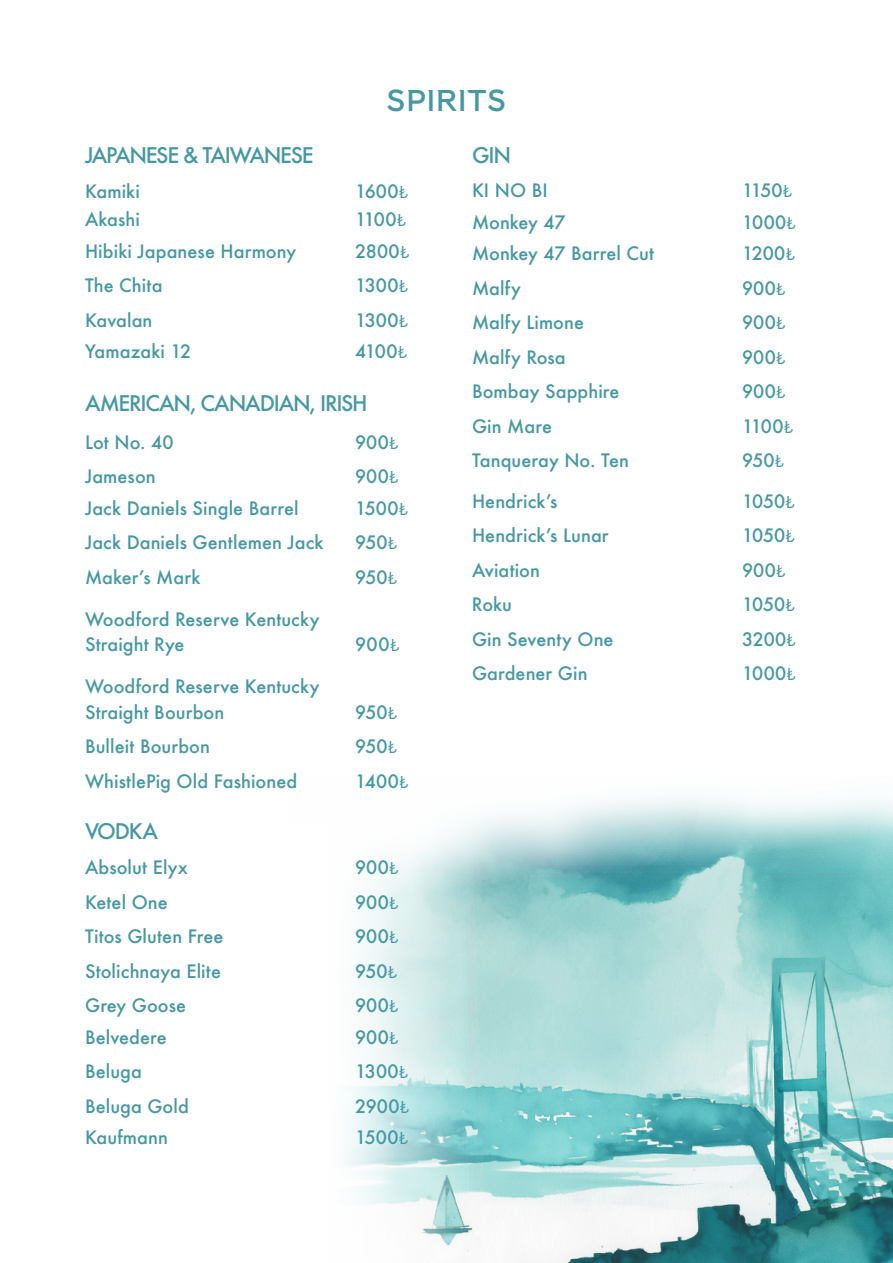
<style>
.page{position:relative;width:893px;height:1263px;background:#fff}
.page>*{position:absolute;margin:0;border:0;box-sizing:border-box;transform-origin:0 0}
.t1{font:30px "Mandarin Oriental Font Regular";letter-spacing:-.005em;color:#4698a2}
.t2{font:500 21px "Futura";letter-spacing:-.055em;color:#4698a2}
.t3{font:500 18px/25.5px "Futura";letter-spacing:.005em;color:#4698a2}
.s1{font-family:"Futura PT";font-weight:400}
</style>
<div class="page">
<img style="left:398px;top:797px;width:495px;height:466px">
<svg style="left:344px;top:861px;width:54px;height:344px"></svg>
<h1 class="t1" style="left:386px;top:83px;width:122px">SPIRITS</h1>
<p class="t2" style="left:85px;top:140px;width:230px">JAPANESE &amp; TAIWANESE</p>
<p class="t3" style="left:85px;top:178px;width:56px">Kamiki</p>
<p class="t3" style="left:355px;top:178px;width:54px">1600<span class="s1">₺</span></p>
<p class="t3" style="left:85px;top:206px;width:56px">Akashi</p>
<p class="t3" style="left:355px;top:206px;width:52px">1100<span class="s1">₺</span></p>
<p class="t3" style="left:85px;top:238px;width:213px">Hibiki Japanese Harmony</p>
<p class="t3" style="left:355px;top:238px;width:55px">2800<span class="s1">₺</span></p>
<p class="t3" style="left:85px;top:272px;width:79px">The Chita</p>
<p class="t3" style="left:355px;top:272px;width:54px">1300<span class="s1">₺</span></p>
<p class="t3" style="left:85px;top:307px;width:69px">Kavalan</p>
<p class="t3" style="left:355px;top:307px;width:54px">1300<span class="s1">₺</span></p>
<p class="t3" style="left:85px;top:339px;width:108px">Yamazaki 12</p>
<p class="t3" style="left:355px;top:339px;width:53px">4100<span class="s1">₺</span></p>
<p class="t2" style="left:85px;top:388px;width:284px">AMERICAN, CANADIAN, IRISH</p>
<p class="t3" style="left:85px;top:429px;width:90px">Lot No. 40</p>
<p class="t3" style="left:355px;top:429px;width:45px">900<span class="s1">₺</span></p>
<p class="t3" style="left:85px;top:464px;width:72px">Jameson</p>
<p class="t3" style="left:355px;top:464px;width:45px">900<span class="s1">₺</span></p>
<p class="t3" style="left:85px;top:495px;width:215px">Jack Daniels Single Barrel</p>
<p class="t3" style="left:355px;top:495px;width:54px">1500<span class="s1">₺</span></p>
<p class="t3" style="left:85px;top:530px;width:240px">Jack Daniels Gentlemen Jack</p>
<p class="t3" style="left:355px;top:530px;width:43px">950<span class="s1">₺</span></p>
<p class="t3" style="left:85px;top:564px;width:117px">Maker’s Mark</p>
<p class="t3" style="left:355px;top:564px;width:43px">950<span class="s1">₺</span></p>
<p class="t3" style="left:85px;top:606px;width:236px">Woodford Reserve Kentucky<br>Straight Rye</p>
<p class="t3" style="left:355px;top:632px;width:46px">900<span class="s1">₺</span></p>
<p class="t3" style="left:85px;top:674px;width:236px">Woodford Reserve Kentucky<br>Straight Bourbon</p>
<p class="t3" style="left:355px;top:699px;width:43px">950<span class="s1">₺</span></p>
<p class="t3" style="left:85px;top:734px;width:126px">Bulleit Bourbon</p>
<p class="t3" style="left:355px;top:734px;width:43px">950<span class="s1">₺</span></p>
<p class="t3" style="left:85px;top:768px;width:214px">WhistlePig Old Fashioned</p>
<p class="t3" style="left:355px;top:768px;width:55px">1400<span class="s1">₺</span></p>
<p class="t2" style="left:85px;top:817px;width:74px">VODKA</p>
<p class="t3" style="left:85px;top:854px;width:104px">Absolut Elyx</p>
<p class="t3" style="left:355px;top:854px;width:45px">900<span class="s1">₺</span></p>
<p class="t3" style="left:85px;top:889px;width:84px">Ketel One</p>
<p class="t3" style="left:355px;top:889px;width:45px">900<span class="s1">₺</span></p>
<p class="t3" style="left:85px;top:923px;width:140px">Titos Gluten Free</p>
<p class="t3" style="left:355px;top:923px;width:45px">900<span class="s1">₺</span></p>
<p class="t3" style="left:85px;top:958px;width:137px">Stolichnaya Elite</p>
<p class="t3" style="left:355px;top:958px;width:43px">950<span class="s1">₺</span></p>
<p class="t3" style="left:85px;top:992px;width:102px">Grey Goose</p>
<p class="t3" style="left:355px;top:992px;width:45px">900<span class="s1">₺</span></p>
<p class="t3" style="left:85px;top:1024px;width:83px">Belvedere</p>
<p class="t3" style="left:355px;top:1024px;width:45px">900<span class="s1">₺</span></p>
<p class="t3" style="left:85px;top:1058px;width:58px">Beluga</p>
<p class="t3" style="left:355px;top:1058px;width:54px">1300<span class="s1">₺</span></p>
<p class="t3" style="left:85px;top:1093px;width:105px">Beluga Gold</p>
<p class="t3" style="left:355px;top:1093px;width:55px">2900<span class="s1">₺</span></p>
<p class="t3" style="left:85px;top:1124px;width:84px">Kaufmann</p>
<p class="t3" style="left:355px;top:1124px;width:54px">1500<span class="s1">₺</span></p>
<p class="t2" style="left:472px;top:140px;width:41px">GIN</p>
<p class="t3" style="left:472px;top:177px;width:77px">KI NO BI</p>
<p class="t3" style="left:742px;top:177px;width:51px">1150<span class="s1">₺</span></p>
<p class="t3" style="left:472px;top:209px;width:95px">Monkey 47</p>
<p class="t3" style="left:742px;top:209px;width:55px">1000<span class="s1">₺</span></p>
<p class="t3" style="left:472px;top:240px;width:183px">Monkey 47 Barrel Cut</p>
<p class="t3" style="left:742px;top:240px;width:54px">1200<span class="s1">₺</span></p>
<p class="t3" style="left:472px;top:275px;width:50px">Malfy</p>
<p class="t3" style="left:742px;top:275px;width:45px">900<span class="s1">₺</span></p>
<p class="t3" style="left:472px;top:309px;width:114px">Malfy Limone</p>
<p class="t3" style="left:742px;top:309px;width:45px">900<span class="s1">₺</span></p>
<p class="t3" style="left:472px;top:344px;width:95px">Malfy Rosa</p>
<p class="t3" style="left:742px;top:344px;width:45px">900<span class="s1">₺</span></p>
<p class="t3" style="left:472px;top:379px;width:149px">Bombay Sapphire</p>
<p class="t3" style="left:742px;top:379px;width:45px">900<span class="s1">₺</span></p>
<p class="t3" style="left:472px;top:413px;width:81px">Gin Mare</p>
<p class="t3" style="left:742px;top:413px;width:52px">1100<span class="s1">₺</span></p>
<p class="t3" style="left:472px;top:448px;width:158px">Tanqueray No. Ten</p>
<p class="t3" style="left:742px;top:448px;width:43px">950<span class="s1">₺</span></p>
<p class="t3" style="left:472px;top:488px;width:87px">Hendrick’s</p>
<p class="t3" style="left:742px;top:488px;width:54px">1050<span class="s1">₺</span></p>
<p class="t3" style="left:472px;top:523px;width:138px">Hendrick’s Lunar</p>
<p class="t3" style="left:742px;top:523px;width:54px">1050<span class="s1">₺</span></p>
<p class="t3" style="left:472px;top:557px;width:70px">Aviation</p>
<p class="t3" style="left:742px;top:557px;width:45px">900<span class="s1">₺</span></p>
<p class="t3" style="left:472px;top:592px;width:42px">Roku</p>
<p class="t3" style="left:742px;top:592px;width:54px">1050<span class="s1">₺</span></p>
<p class="t3" style="left:472px;top:626px;width:143px">Gin Seventy One</p>
<p class="t3" style="left:742px;top:626px;width:55px">3200<span class="s1">₺</span></p>
<p class="t3" style="left:472px;top:661px;width:117px">Gardener Gin</p>
<p class="t3" style="left:742px;top:661px;width:55px">1000<span class="s1">₺</span></p>
</div>
